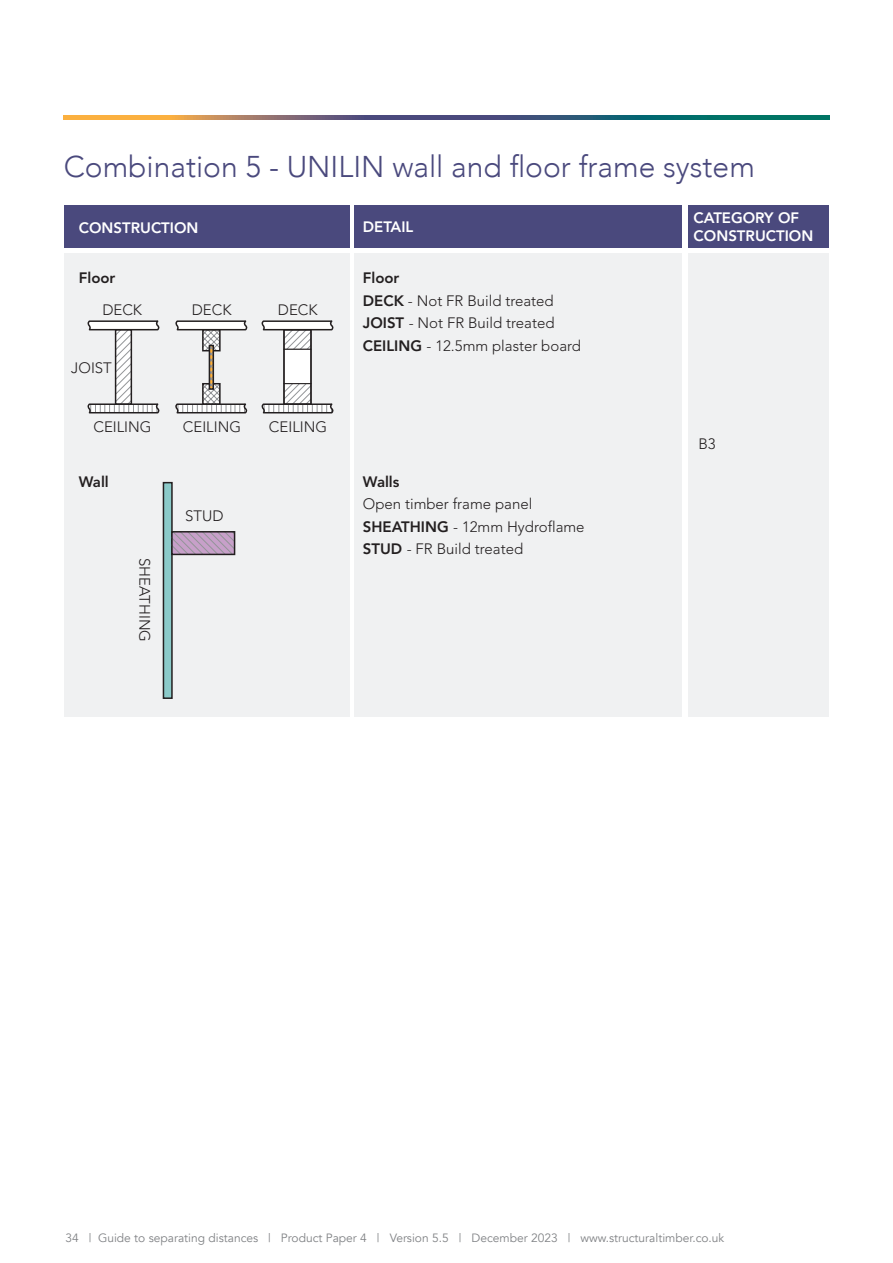
<style>
.page{position:relative;width:893px;height:1263px;background:#fff}
.page>*{position:absolute;margin:0;border:0;box-sizing:border-box;transform-origin:0 0}
.Header_STA_23_v1{font:300 30px "Avenir";color:#4a497d}
.t1{font:300 15px/22.5px "Avenir";color:#231f20}
.t2{font:800 15px/18px "Avenir";color:#fff}
.t3{font:800 15px "Avenir";color:#231f20}
.t4{font:12px "Avenir";color:#808285}
.s1{font-weight:800}
</style>
<div class="page">
<svg style="left:64px;top:116px;width:765px;height:4px;background:#5f6f69"></svg>
<div style="left:64px;top:253px;width:285px;height:463px;background:#f0f1f2"></div>
<div style="left:688px;top:253px;width:140px;height:463px;background:#f0f1f2"></div>
<div style="left:64px;top:205px;width:285px;height:43px;background:#4a497d"></div>
<div style="left:688px;top:205px;width:140px;height:43px;background:#4a497d"></div>
<div style="left:354px;top:253px;width:328px;height:463px;background:#f0f1f2"></div>
<div style="left:354px;top:205px;width:328px;height:43px;background:#4a497d"></div>
<div style="left:284px;top:349px;width:27px;height:35px;background:#fff;border:1px solid #231f20"></div>
<svg style="left:87px;top:321px;width:73px;height:93px"></svg>
<svg style="left:175px;top:321px;width:73px;height:93px"></svg>
<div style="left:283px;top:329px;width:29px;height:76px;border:2px solid #231f20"></div>
<svg style="left:261px;top:321px;width:73px;height:28px"></svg>
<svg style="left:261px;top:384px;width:73px;height:30px"></svg>
<div style="left:163px;top:482px;width:10px;height:217px;background:#8bcac9;border:2px solid #231f20"></div>
<svg style="left:174px;top:534px;width:58px;height:18px"></svg>
<div style="left:171px;top:531px;width:64px;height:24px;border:2px solid #231f20"></div>
<p class="Header_STA_23_v1" style="left:64px;top:149px;width:693px">Combination 5 - UNILIN wall and floor frame system</p>
<p class="t2" style="left:79px;top:218px;width:121px">CONSTRUCTION</p>
<p class="t2" style="left:694px;top:208px;width:121px">CATEGORY OF<br>CONSTRUCTION</p>
<p class="t2" style="left:363px;top:218px;width:52px">DETAIL</p>
<p class="t1" style="left:363px;top:267px;width:220px"><span class="s1">Floor<br>DECK</span> - Not FR Build treated<br><span class="s1">JOIST</span> - Not FR Build treated<br><span class="s1">CEILING</span> - 12.5mm plaster board</p>
<p class="t3" style="left:79px;top:266px;width:38px">Floor</p>
<p class="t1" style="left:102px;top:299px;width:41px">DECK</p>
<p class="t1" style="left:192px;top:299px;width:41px">DECK</p>
<p class="t1" style="left:278px;top:299px;width:41px">DECK</p>
<p class="t1" style="left:71px;top:356px;width:42px">JOIST</p>
<p class="t1" style="left:93px;top:415px;width:60px">CEILING</p>
<p class="t3" style="left:79px;top:470px;width:32px">Wall</p>
<p class="t1" style="left:156px;top:558px;width:85px;rotate:90deg">SHEATHING</p>
<p class="t1" style="left:183px;top:415px;width:60px">CEILING</p>
<p class="t1" style="left:269px;top:415px;width:60px">CEILING</p>
<p class="t1" style="left:185px;top:505px;width:40px">STUD</p>
<p class="t1" style="left:363px;top:470px;width:223px"><span class="s1">Walls<br></span>Open timber frame panel<br><span class="s1">SHEATHING</span> - 12mm Hydroflame<br><span class="s1">STUD</span> - FR Build treated</p>
<p class="t1" style="left:698px;top:432px;width:19px">B3</p>
<p class="t4" style="left:65px;top:1231px;width:660px">34 | Guide to separating distances | Product Paper 4 | Version 5.5 | December 2023 | www.structuraltimber.co.uk</p>
</div>
